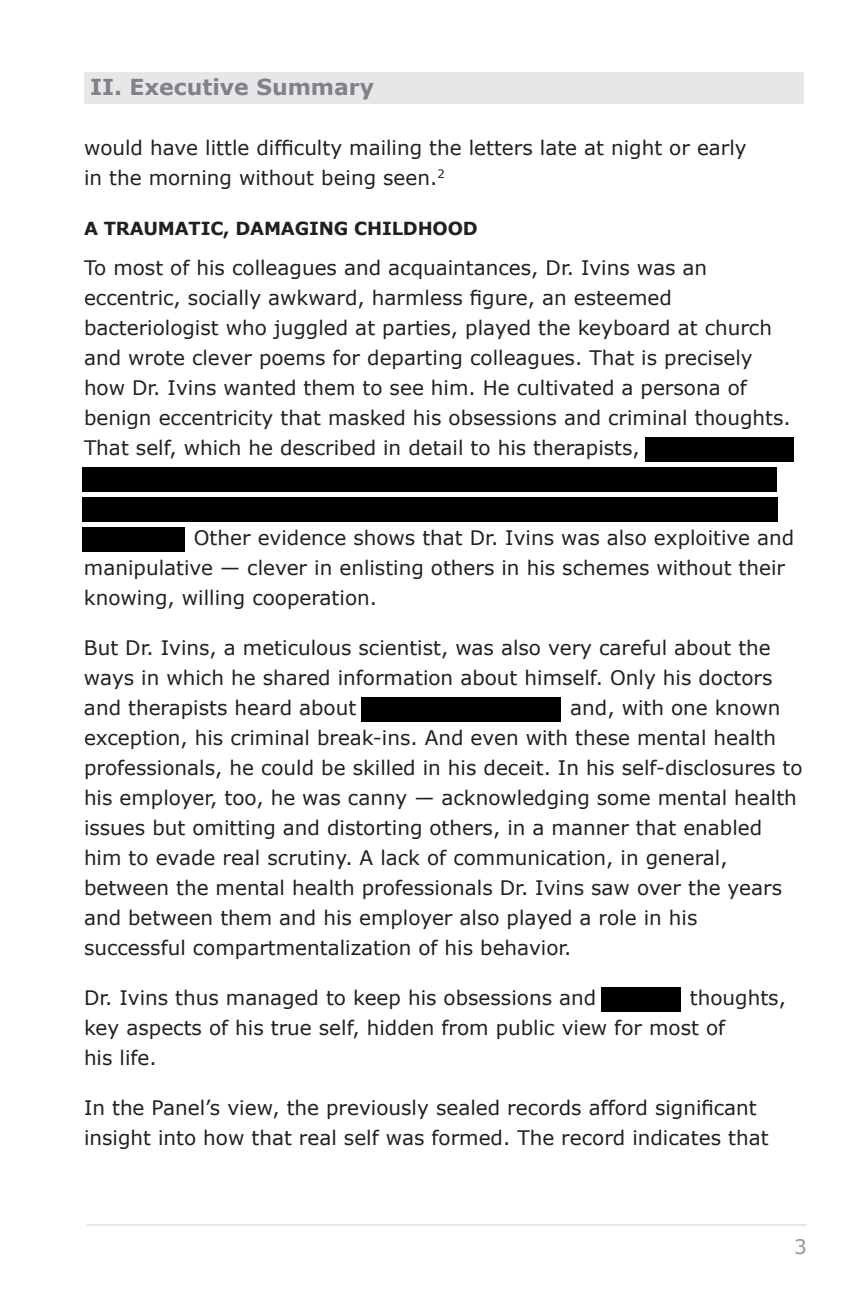
<style>
.page{position:relative;width:864px;height:1296px;background:#fff}
.page>*{position:absolute;margin:0;border:0;box-sizing:border-box;transform-origin:0 0}
.t1{font:700 22px "Verdana";color:#808285}
.t2{font:20px/30px "Verdana";color:#231f20}
.t3{font:20px "Verdana";color:#939598}
.t4{font:700 18px "Verdana";letter-spacing:-.01em;color:#231f20}
</style>
<div class="page">
<div style="left:84px;top:72px;width:720px;height:32px;background:#e6e7e9"></div>
<hr style="left:87px;top:1224px;width:720px;height:2px;background:#e6e7e9">
<div style="left:645px;top:437px;width:148px;height:24px;background:#000"></div>
<div style="left:82px;top:467px;width:694px;height:24px;background:#000"></div>
<div style="left:82px;top:497px;width:696px;height:24px;background:#000"></div>
<div style="left:82px;top:527px;width:103px;height:24px;background:#000"></div>
<div style="left:361px;top:697px;width:200px;height:24px;background:#000"></div>
<div style="left:601px;top:987px;width:80px;height:24px;background:#000"></div>
<p class="t1" style="left:90px;top:73px;width:286px">II. Executive Summary</p>
<p class="t2" style="left:84px;top:132px;width:664px">would have little difficulty mailing the letters late at night or early in the morning without being seen.<sup>2</sup></p>
<p class="t4" style="left:84px;top:217px;width:395px">A TRAUMATIC, DAMAGING CHILDHOOD</p>
<p class="t2" style="left:84px;top:252px;width:708px">To most of his colleagues and acquaintances, Dr. Ivins was an eccentric, socially awkward, harmless figure, an esteemed bacteriologist who juggled at parties, played the keyboard at church and wrote clever poems for departing colleagues. That is precisely how Dr. Ivins wanted them to see him. He cultivated a persona of benign eccentricity that masked his obsessions and criminal thoughts.<br>That self, which he described in detail to his therapists,</p>
<p class="t2" style="left:84px;top:522px;width:712px;text-indent:110px">Other evidence shows that Dr. Ivins was also exploitive and manipulative — clever in enlisting others in his schemes without their knowing, willing cooperation.</p>
<p class="t2" style="left:84px;top:632px;width:690px;text-align:justify">But Dr. Ivins, a meticulous scientist, was also very careful about the ways in which he shared information about himself. Only his doctors and therapists heard about</p>
<p class="t2" style="left:84px;top:692px;width:720px;text-indent:486px">and, with one known exception, his criminal break-ins. And even with these mental health professionals, he could be skilled in his deceit. In his self-disclosures to his employer, too, he was canny — acknowledging some mental health issues but omitting and distorting others, in a manner that enabled him to evade real scrutiny. A lack of communication, in general, between the mental health professionals Dr. Ivins saw over the years and between them and his employer also played a role in his successful compartmentalization of his behavior.</p>
<p class="t2" style="left:84px;top:982px;width:514px">Dr. Ivins thus managed to keep his obsessions and</p>
<p class="t2" style="left:84px;top:982px;width:703px;text-indent:606px">thoughts, key aspects of his true self, hidden from public view for most of<br>his life.</p>
<p class="t2" style="left:84px;top:1092px;width:686px">In the Panel’s view, the previously sealed records afford significant insight into how that real self was formed. The record indicates that</p>
<p class="t3" style="left:794px;top:1234px;width:14px">3</p>
</div>
